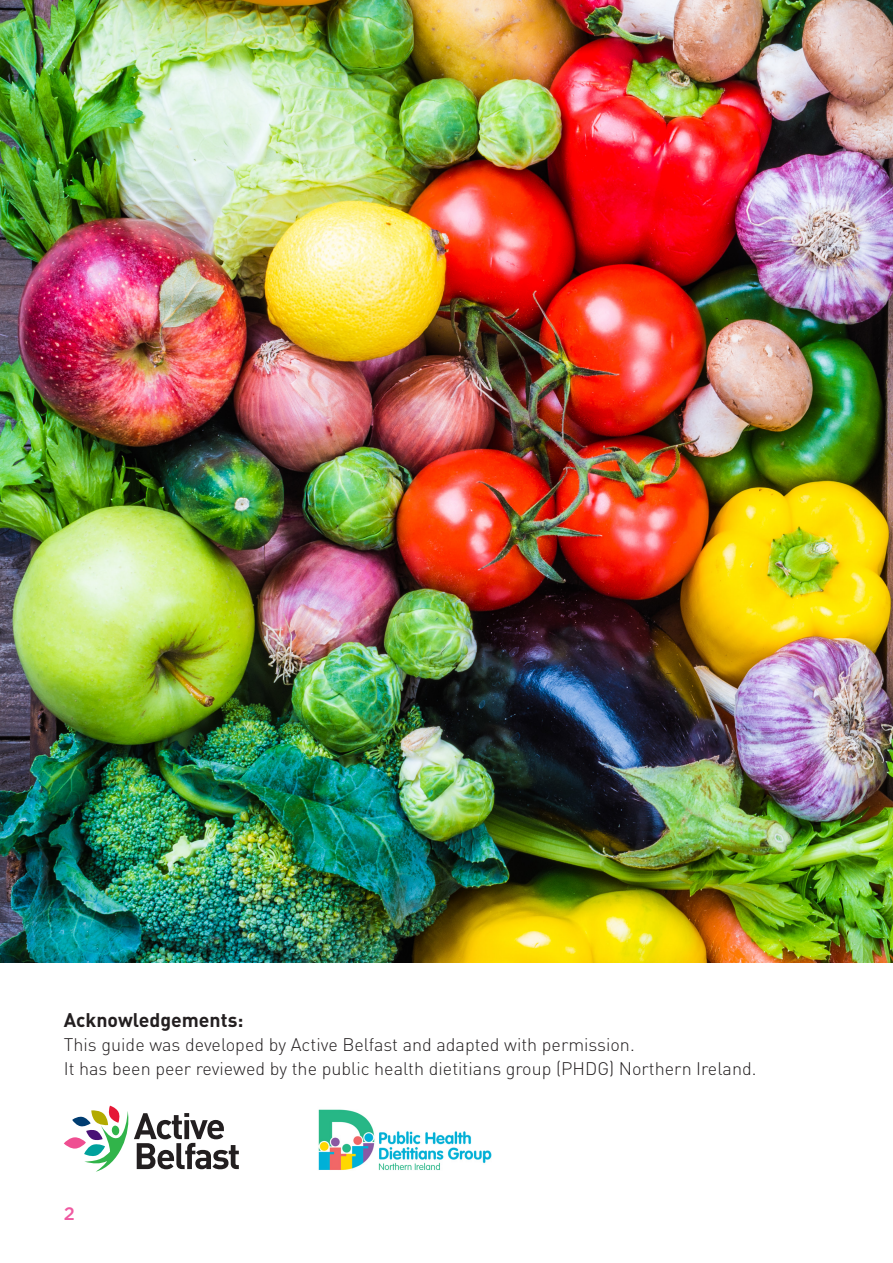
<style>
.page{position:relative;width:893px;height:1263px;background:#fff}
.page>*{position:absolute;margin:0;border:0;box-sizing:border-box;transform-origin:0 0}
.t1{font:700 19.5px "DIN";color:#231f20}
.t2{font:300 18px/24px "DIN";color:#231f20}
.t3{font:500 18px "Gotham";color:#ef59a1}
</style>
<div class="page">
<img style="left:0;top:0;width:893px;height:962px">
<svg style="left:64px;top:1106px;width:175px;height:66px"></svg>
<img style="left:318px;top:1109px;width:174px;height:61px">
<p class="t1" style="left:64px;top:1007px;width:181px">Acknowledgements:</p>
<p class="t2" style="left:64px;top:1032px;width:694px">This guide was developed by Active Belfast and adapted with permission.<br>It has been peer reviewed by the public health dietitians group (PHDG) Northern Ireland.</p>
<p class="t3" style="left:64px;top:1203px;width:13px">2</p>
</div>
